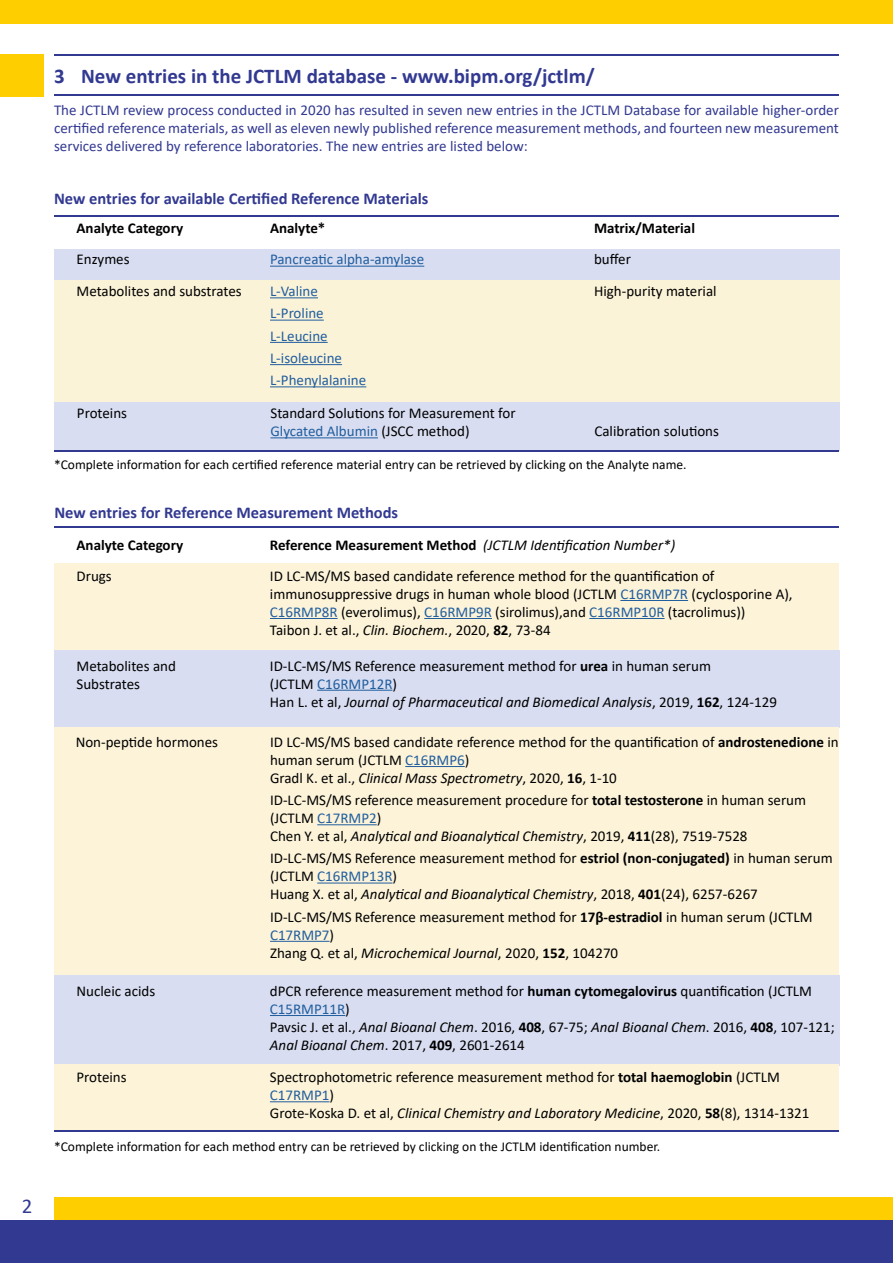
<style>
.page{position:relative;width:893px;height:1263px;background:#fff}
.page>*{position:absolute;margin:0;border:0;box-sizing:border-box;transform-origin:0 0}
.t1{font:700 21px "Calibri";color:#323991}
.t2{font:21px "Calibri";color:#323991}
.t3{font:700 16.5px "Calibri";color:#323991}
.t4{font:15px/18px "Calibri";color:#000}
.t5{font:15px/18px "Calibri";color:#323991;text-align:justify}
.t6{font:15px/22.2px "Calibri";color:#215e9e}
.t7{font:italic 15px "Calibri";color:#000}
.t8{font:700 15px "Calibri";color:#000}
.t9{font:13.5px "Calibri";color:#000}
.s1{color:#215e9e}
.s2{font-style:italic}
.s3{font-weight:700}
.s4{font-weight:700;font-style:normal}
</style>
<div class="page">
<div style="left:54px;top:1197px;width:839px;height:24px;background:#ffce00"></div>
<div style="left:0;top:1220px;width:893px;height:43px;background:#323991"></div>
<div style="left:0;top:0;width:893px;height:24px;background:#ffce00"></div>
<div style="left:0;top:54px;width:44px;height:43px;background:#ffce00"></div>
<hr style="left:54px;top:54px;width:785px;height:2px;background:#323991">
<hr style="left:54px;top:94px;width:785px;height:2px;background:#323991">
<hr style="left:54px;top:215px;width:785px;height:1px;background:#323991">
<div style="left:54px;top:249px;width:785px;height:32px;background:#d8ddf1"></div>
<hr style="left:270px;top:266px;width:154px;height:1px;background:#215e9e">
<div style="left:54px;top:280px;width:785px;height:122px;background:#fbf3d8"></div>
<hr style="left:270px;top:297px;width:48px;height:1px;background:#215e9e">
<hr style="left:270px;top:320px;width:54px;height:1px;background:#215e9e">
<hr style="left:270px;top:342px;width:58px;height:1px;background:#215e9e">
<hr style="left:270px;top:364px;width:72px;height:1px;background:#215e9e">
<hr style="left:270px;top:386px;width:96px;height:1px;background:#215e9e">
<div style="left:54px;top:402px;width:786px;height:49px;background:#d8ddf1"></div>
<hr style="left:270px;top:437px;width:108px;height:1px;background:#215e9e">
<div style="left:54px;top:563px;width:785px;height:86px;background:#fcf3d9"></div>
<hr style="left:620px;top:600px;width:68px;height:1px;background:#215e9e">
<hr style="left:270px;top:618px;width:68px;height:1px;background:#215e9e">
<hr style="left:424px;top:618px;width:68px;height:1px;background:#215e9e">
<hr style="left:589px;top:618px;width:76px;height:1px;background:#215e9e">
<div style="left:54px;top:650px;width:785px;height:77px;background:#d8ddf1"></div>
<hr style="left:317px;top:690px;width:75px;height:1px;background:#215e9e">
<div style="left:54px;top:727px;width:785px;height:249px;background:#fcf3d9"></div>
<hr style="left:405px;top:766px;width:60px;height:1px;background:#215e9e">
<hr style="left:317px;top:824px;width:60px;height:1px;background:#215e9e">
<hr style="left:317px;top:882px;width:76px;height:1px;background:#215e9e">
<hr style="left:270px;top:941px;width:60px;height:1px;background:#215e9e">
<div style="left:54px;top:975px;width:785px;height:90px;background:#d8ddf1"></div>
<hr style="left:270px;top:1015px;width:75px;height:1px;background:#215e9e">
<div style="left:54px;top:1064px;width:785px;height:66px;background:#fcf3d9"></div>
<hr style="left:270px;top:1101px;width:59px;height:1px;background:#215e9e">
<hr style="left:54px;top:1130px;width:784px;height:2px;background:#323991">
<hr style="left:55px;top:526px;width:784px;height:2px;background:#323991">
<hr style="left:54px;top:450px;width:785px;height:2px;background:#323991">
<h1 class="t2" style="left:22px;top:1191px;width:12px">2</h1>
<h1 class="t1" style="left:54px;top:61px;width:542px">3 New entries in the JCTLM database - www.bipm.org/jctlm/</h1>
<p class="t5" style="left:54px;top:101px;width:786px">The JCTLM review process conducted in 2020 has resulted in seven new entries in the JCTLM Database for available higher-order certified reference materials, as well as eleven newly published reference measurement methods, and fourteen new measurement services delivered by reference laboratories. The new entries are listed below:</p>
<p class="t3" style="left:54px;top:187px;width:376px">New entries for available Certified Reference Materials</p>
<p class="t8" style="left:270px;top:218px;width:57px">Analyte*</p>
<p class="t8" style="left:594px;top:218px;width:102px">Matrix/Material</p>
<p class="t8" style="left:77px;top:218px;width:108px">Analyte Category</p>
<p class="t4" style="left:77px;top:250px;width:55px">Enzymes</p>
<p class="t6" style="left:270px;top:248px;width:156px">Pancreatic alpha-amylase</p>
<p class="t4" style="left:594px;top:250px;width:38px">buffer</p>
<p class="t4" style="left:77px;top:282px;width:167px">Metabolites and substrates</p>
<p class="t4" style="left:77px;top:404px;width:52px">Proteins</p>
<p class="t6" style="left:270px;top:280px;width:49px">L-Valine</p>
<p class="t4" style="left:594px;top:282px;width:124px">High-purity material</p>
<p class="t6" style="left:270px;top:302px;width:98px">L-Proline<br>L-Leucine<br>L-isoleucine<br>L-Phenylalanine</p>
<p class="t4" style="left:270px;top:404px;width:247px">Standard Solutions for Measurement for<br><span class="s1">Glycated Albumin</span> (JSCC method)</p>
<p class="t4" style="left:594px;top:422px;width:126px">Calibration solutions</p>
<p class="t9" style="left:54px;top:455px;width:634px">*Complete information for each certified reference material entry can be retrieved by clicking on the Analyte name.</p>
<p class="t3" style="left:54px;top:501px;width:345px">New entries for Reference Measurement Methods</p>
<p class="t8" style="left:77px;top:534px;width:108px">Analyte Category</p>
<p class="t4" style="left:77px;top:566px;width:37px">Drugs</p>
<p class="t4" style="left:270px;top:566px;width:524px">ID LC-MS/MS based candidate reference method for the quantification of immunosuppressive drugs in human whole blood (JCTLM <span class="s1">C16RMP7R</span> (cyclosporine A), <span class="s1">C16RMP8R</span> (everolimus), <span class="s1">C16RMP9R</span> (sirolimus),and <span class="s1">C16RMP10R</span> (tacrolimus))<br>Taibon J. et al., <span class="s2">Clin. Biochem.</span>, 2020, <span class="s3">82</span>, 73-84</p>
<p class="t7" style="left:270px;top:535px;width:407px"><span class="s4">Reference Measurement Method</span> (JCTLM Identification Number*)</p>
<p class="t4" style="left:77px;top:657px;width:101px">Metabolites and<br>Substrates</p>
<p class="t4" style="left:270px;top:656px;width:508px">ID-LC-MS/MS Reference measurement method for <span class="s3">urea</span> in human serum<br>(JCTLM <span class="s1">C16RMP12R</span>)<br>Han L. et al, <span class="s2">Journal of Pharmaceutical and Biomedical Analysis</span>, 2019, <span class="s3">162</span>, 124-129</p>
<p class="t4" style="left:76px;top:732px;width:144px">Non-peptide hormones</p>
<p class="t4" style="left:270px;top:732px;width:570px">ID LC-MS/MS based candidate reference method for the quantification of <span class="s3">androstenedione</span> in human serum (JCTLM <span class="s1">C16RMP6</span>)<br>Gradl K. et al., <span class="s2">Clinical Mass Spectrometry</span>, 2020, <span class="s3">16</span>, 1-10</p>
<p class="t4" style="left:270px;top:791px;width:538px">ID-LC-MS/MS reference measurement procedure for <span class="s3">total testosterone</span> in human serum (JCTLM <span class="s1">C17RMP2</span>)<br>Chen Y. et al, <span class="s2">Analytical and Bioanalytical Chemistry</span>, 2019, <span class="s3">411</span>(28), 7519-7528</p>
<p class="t4" style="left:270px;top:849px;width:564px">ID-LC-MS/MS Reference measurement method for <span class="s3">estriol (non-conjugated)</span> in human serum (JCTLM <span class="s1">C16RMP13R</span>)<br>Huang X. et al, <span class="s2">Analytical and Bioanalytical Chemistry</span>, 2018, <span class="s3">401</span>(24), 6257-6267</p>
<p class="t4" style="left:270px;top:907px;width:544px">ID-LC-MS/MS Reference measurement method for <span class="s3">17β-estradiol</span> in human serum (JCTLM<br><span class="s1">C17RMP7</span>)<br>Zhang Q. et al, <span class="s2">Microchemical Journal</span>, 2020, <span class="s3">152</span>, 104270</p>
<p class="t4" style="left:77px;top:982px;width:80px">Nucleic acids</p>
<p class="t4" style="left:270px;top:981px;width:566px">dPCR reference measurement method for <span class="s3">human cytomegalovirus</span> quantification (JCTLM <span class="s1">C15RMP11R</span>)<br>Pavsic J. et al., <span class="s2">Anal Bioanal Chem</span>. 2016, <span class="s3">408</span>, 67-75; <span class="s2">Anal Bioanal Chem</span>. 2016, <span class="s3">408</span>, 107-121; <span class="s2">Anal Bioanal Chem</span>. 2017, <span class="s3">409</span>, 2601-2614</p>
<p class="t4" style="left:77px;top:1068px;width:52px">Proteins</p>
<p class="t4" style="left:270px;top:1068px;width:541px">Spectrophotometric reference measurement method for <span class="s3">total haemoglobin</span> (JCTLM<br><span class="s1">C17RMP1</span>)<br>Grote-Koska D. et al, <span class="s2">Clinical Chemistry and Laboratory Medicine</span>, 2020, <span class="s3">58</span>(8), 1314-1321</p>
<p class="t9" style="left:54px;top:1137px;width:608px">*Complete information for each method entry can be retrieved by clicking on the JCTLM identification number.</p>
</div>
